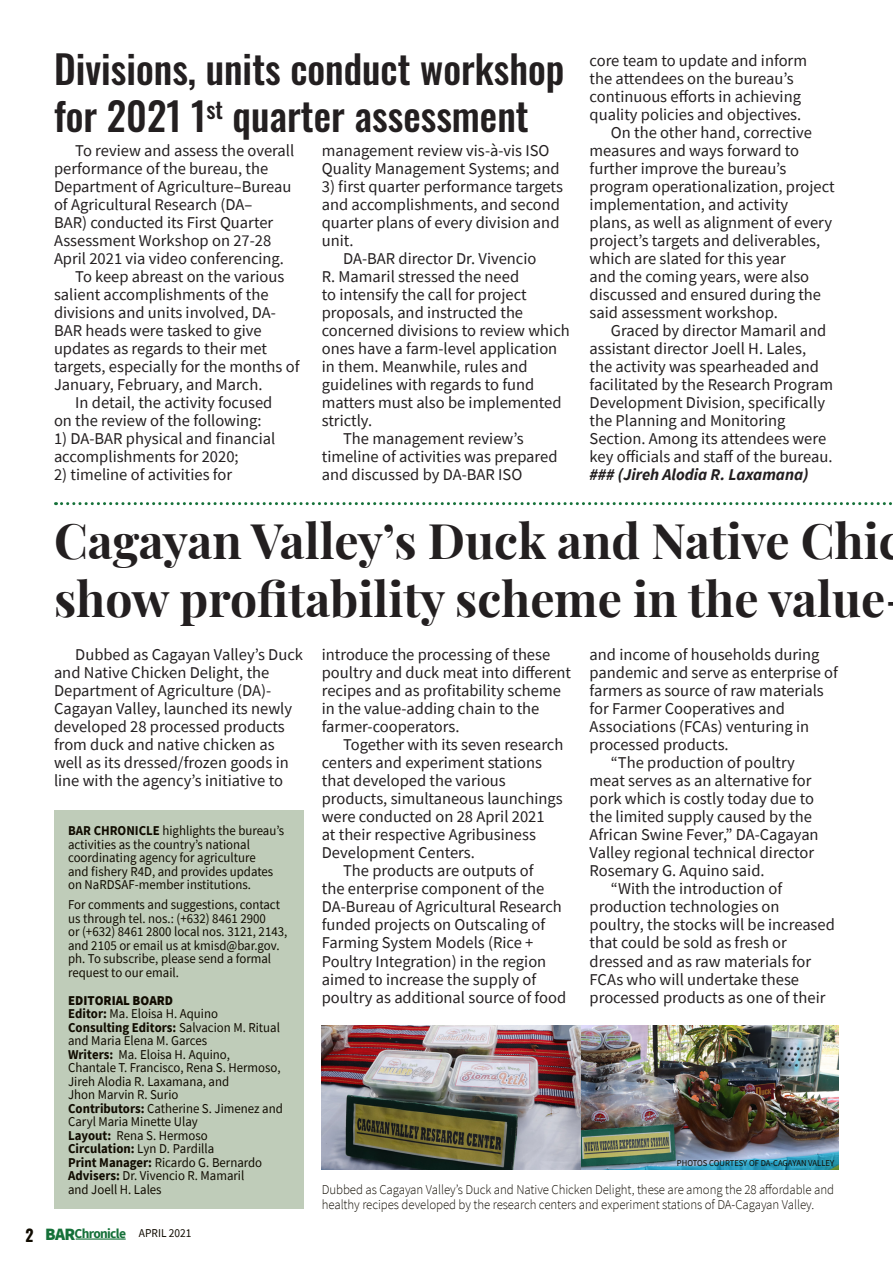
<style>
.page{position:relative;width:893px;height:1263px;background:#fff}
.page>*{position:absolute;margin:0;border:0;box-sizing:border-box;transform-origin:0 0}
.Headline{font:700 48px/57.6px "Playfair Display";color:#231f20}
.Headline-2{font:500 39px/46.8px "Oswald";color:#231f20}
.Headline-3{font:900 17.25px "Source Sans Pro";color:#157139}
.t1{font:16.5px/18px "Source Sans Pro";color:#231f20}
.Captions{font:700 16.5px "Oswald";color:#100b00;scale:.95 1}
.Captions-2{font:13.5px/13.5px "Source Sans Pro";color:#100b00;scale:.95 1}
.Captions-3{font:300 13.5px/15px "Source Sans Pro";letter-spacing:-.005em;color:#100b00;scale:.95 1}
.Captions-4{font:700 13.5px "Source Sans Pro";color:#100b00;scale:.95 1}
.Captions-5{font:900 13.5px "Source Sans Pro";color:#100b00;scale:.95 1}
.Headline-4{font:700 13.5px "Source Sans Pro";letter-spacing:-.05em;color:#157139}
.Captions-6{font:12px "Source Sans Pro";color:#100b00;scale:.95 1}
.Captions-7{font:9px "Source Sans Pro";color:#100b00;scale:.95 1}
.s1{font-weight:700;font-style:italic}
.s2{font-weight:700}
.s3{font-weight:400}
</style>
<div class="page">
<div style="left:54px;top:810px;width:249px;height:399px;background:#bfccb9"></div>
<hr style="left:76px;top:1238px;width:50px;height:1px;background:#157139">
<img style="left:322px;top:1025px;width:517px;height:144px">
<svg style="left:56px;top:502px;width:836px;height:3px"></svg>
<p class="Headline-2" style="left:54px;top:42px;width:512px">Divisions, units conduct workshop for 2021 1<sup>st</sup> quarter assessment</p>
<p class="t1" style="left:322px;top:142px;width:239px">management review vis-à-vis ISO<br>Quality Management Systems; and</p>
<p class="t1" style="left:322px;top:178px;width:243px">3) first quarter performance targets and accomplishments, and second quarter plans of every division and unit.</p>
<p class="t1" style="left:322px;top:250px;width:250px;text-indent:21px">DA-BAR director Dr. Vivencio<br>R. Mamaril stressed the need<br>to intensify the call for project proposals, and instructed the concerned divisions to review which ones have a farm-level application in them. Meanwhile, rules and guidelines with regards to fund matters must also be implemented strictly.</p>
<p class="t1" style="left:322px;top:430px;width:237px;text-indent:21px">The management review’s timeline of activities was prepared and discussed by DA-BAR ISO</p>
<p class="t1" style="left:54px;top:142px;width:242px;text-indent:21px">To review and assess the overall performance of the bureau, the<br>Department of Agriculture–Bureau of Agricultural Research (DA–<br>BAR) conducted its First Quarter<br>Assessment Workshop on 27-28<br>April 2021 via video conferencing.</p>
<p class="t1" style="left:54px;top:268px;width:247px;text-indent:21px">To keep abreast on the various salient accomplishments of the divisions and units involved, DA-<br>BAR heads were tasked to give updates as regards to their met targets, especially for the months of<br>January, February, and March.</p>
<p class="t1" style="left:54px;top:394px;width:220px;text-indent:21px">In detail, the activity focused on the review of the following:</p>
<p class="t1" style="left:54px;top:430px;width:223px">1) DA-BAR physical and financial accomplishments for 2020;</p>
<p class="t1" style="left:54px;top:466px;width:180px">2) timeline of activities for</p>
<p class="t1" style="left:590px;top:52px;width:219px">core team to update and inform the attendees on the bureau’s continuous efforts in achieving quality policies and objectives.</p>
<p class="t1" style="left:590px;top:124px;width:247px;text-indent:21px">On the other hand, corrective measures and ways forward to further improve the bureau’s program operationalization, project implementation, and activity<br>plans, as well as alignment of every project’s targets and deliverables, which are slated for this year<br>and the coming years, were also discussed and ensured during the said assessment workshop.</p>
<p class="t1" style="left:590px;top:322px;width:245px;text-indent:21px">Graced by director Mamaril and assistant director Joell H. Lales,<br>the activity was spearheaded and facilitated by the Research Program Development Division, specifically the Planning and Monitoring Section. Among its attendees were key officials and staff of the bureau. <span class="s1">### (Jireh Alodia R. Laxamana)</span></p>
<p class="Captions" style="left:26px;top:1221px;width:10px">2</p>
<p class="Headline" style="left:54px;top:508px;width:850px">Cagayan Valley’s Duck and Native Chic show profitability scheme in the value</p>
<p class="t1" style="left:322px;top:646px;width:251px">introduce the processing of these poultry and duck meat into different recipes and as profitability scheme in the value-adding chain to the farmer-cooperators.</p>
<p class="t1" style="left:322px;top:736px;width:243px;text-indent:21px">Together with its seven research centers and experiment stations that developed the various products, simultaneous launchings were conducted on 28 April 2021<br>at their respective Agribusiness<br>Development Centers.</p>
<p class="t1" style="left:322px;top:862px;width:246px;text-indent:21px">The products are outputs of<br>the enterprise component of the<br>DA-Bureau of Agricultural Research funded projects on Outscaling of<br>Farming System Models (Rice +<br>Poultry Integration) in the region aimed to increase the supply of poultry as additional source of food</p>
<p class="t1" style="left:590px;top:646px;width:250px">and income of households during pandemic and serve as enterprise of farmers as source of raw materials for Farmer Cooperatives and<br>Associations (FCAs) venturing in processed products.</p>
<p class="t1" style="left:590px;top:754px;width:231px;text-indent:21px">“The production of poultry meat serves as an alternative for pork which is costly today due to the limited supply caused by the<br>African Swine Fever,” DA-Cagayan<br>Valley regional technical director<br>Rosemary G. Aquino said.</p>
<p class="t1" style="left:590px;top:880px;width:247px;text-indent:21px">“With the introduction of production technologies on poultry, the stocks will be increased that could be sold as fresh or dressed and as raw materials for<br>FCAs who will undertake these processed products as one of their</p>
<p class="t1" style="left:54px;top:646px;width:251px;text-indent:21px">Dubbed as Cagayan Valley’s Duck and Native Chicken Delight, the Department of Agriculture (DA)- Cagayan Valley, launched its newly developed 28 processed products from duck and native chicken as well as its dressed/frozen goods in line with the agency’s initiative to</p>
<p class="Captions-2" style="left:68px;top:824px;width:229px"><span class="s2">BAR CHRONICLE</span> highlights the bureau’s activities as the country’s national coordinating agency for agriculture<br>and fishery R4D, and provides updates on NaRDSAF-member institutions.</p>
<p class="Captions-2" style="left:68px;top:898px;width:232px">For comments and suggestions, contact us through tel. nos.: (+632) 8461 2900<br>or (+632) 8461 2800 local nos. 3121, 2143, and 2105 or email us at kmisd@bar.gov. ph. To subscribe, please send a formal request to our email.</p>
<p class="Captions-5" style="left:68px;top:991px;width:112px">EDITORIAL BOARD</p>
<p class="Captions-2" style="left:68px;top:1007px;width:159px"><span class="s2">Editor:</span> Ma. Eloisa H. Aquino</p>
<p class="Captions-4" style="left:68px;top:1018px;width:224px">Consulting Editors: <span class="s3">Salvacion M. Ritual</span></p>
<p class="Captions-2" style="left:68px;top:1034px;width:148px">and Maria Elena M. Garces</p>
<p class="Captions-2" style="left:68px;top:1047px;width:225px"><span class="s2">Writers:</span> Ma. Eloisa H. Aquino,<br>Chantale T. Francisco, Rena S. Hermoso,<br>Jireh Alodia R. Laxamana, and<br>Jhon Marvin R. Surio</p>
<p class="Captions-2" style="left:68px;top:1101px;width:228px"><span class="s2">Contributors:</span> Catherine S. Jimenez and<br>Caryl Maria Minette Ulay<br><span class="s2">Layout:</span> Rena S. Hermoso</p>
<p class="Captions-2" style="left:68px;top:1142px;width:206px"><span class="s2">Circulation:</span> Lyn D. Pardilla<br><span class="s2">Print Manager:</span> Ricardo G. Bernardo<br><span class="s2">Advisers:</span> Dr. Vivencio R. Mamaril</p>
<p class="Captions-2" style="left:68px;top:1182px;width:100px">and Joell H. Lales</p>
<p class="Captions-7" style="left:677px;top:1157px;width:167px">PHOTOS COURTESY OF DA-CAGAYAN VALLEY</p>
<p class="Captions-3" style="left:322px;top:1182px;width:541px">Dubbed as Cagayan Valley’s Duck and Native Chicken Delight, these are among the 28 affordable and healthy recipes developed by the research centers and experiment stations of DA-Cagayan Valley.</p>
<p class="Headline-3" style="left:45px;top:1222px;width:32px">BAR</p>
<p class="Headline-4" style="left:75px;top:1224px;width:53px">Chronicle</p>
<p class="Captions-6" style="left:139px;top:1225px;width:57px">APRIL 2021</p>
</div>
